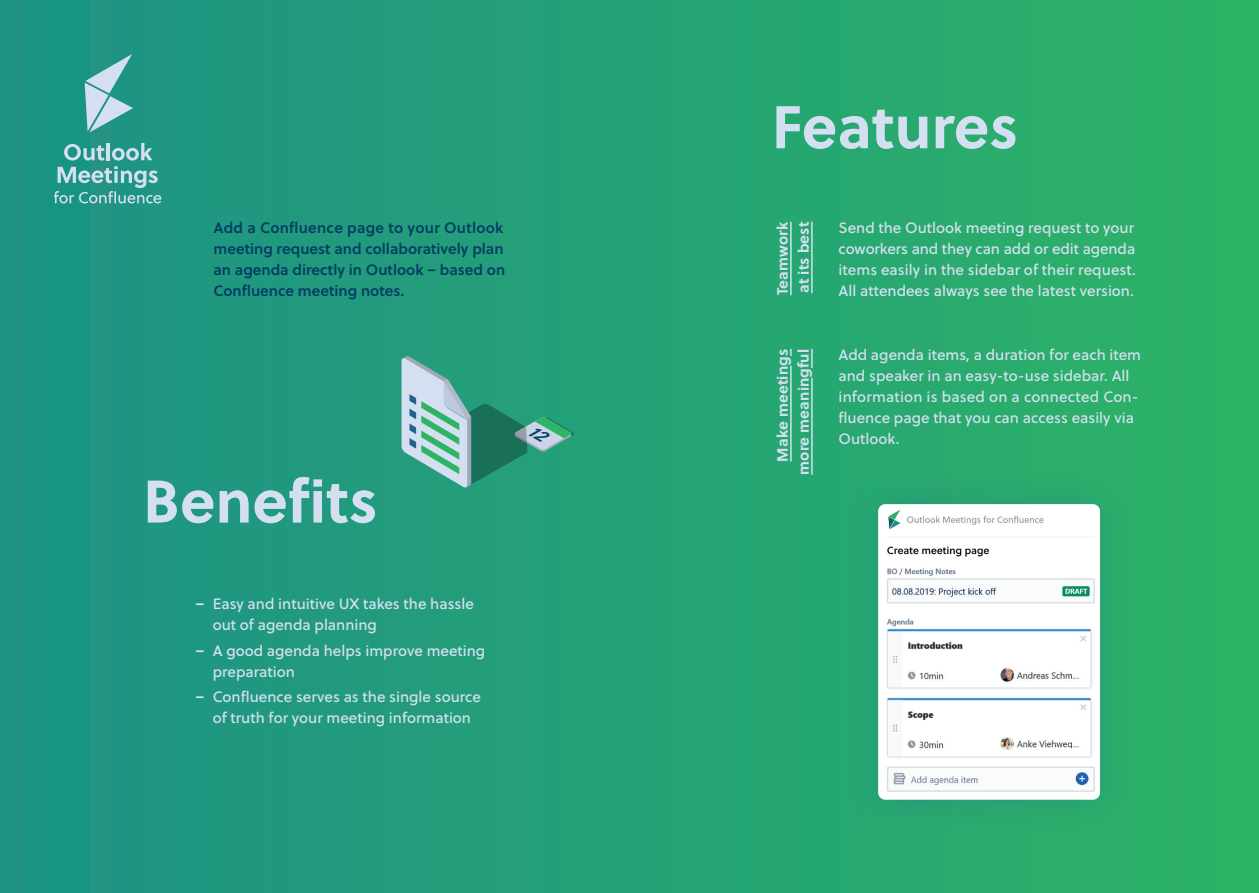
<style>
.page{position:relative;width:1259px;height:893px;background:#fff}
.page>*{position:absolute;margin:0;border:0;box-sizing:border-box;transform-origin:0 0}
.t1{font:700 60px "Soleil";color:#d4dff1}
.t2{font:15px/21px "Soleil Bk";color:#d4dff1}
.t3{font:15px/21px "Soleil Sb";color:#023c63}
.t4{font:700 15px/21px "Soleil";letter-spacing:.01em;color:#d4dff1;text-align:right}
.s1{font-family:"Soleil";font-weight:700}
</style>
<div class="page">
<div style="left:0;top:0;width:1259px;height:893px;background:linear-gradient(to right,#1c9185,#2db366)"></div>
<hr style="left:790px;top:366px;width:1px;height:96px;background:#d4dff1">
<hr style="left:811px;top:378px;width:1px;height:97px;background:#d4dff1">
<svg style="left:811px;top:349px;width:1px;height:19px"></svg>
<svg style="left:54px;top:143px;width:107px;height:60px;background:#50a9a0"></svg>
<svg style="left:85px;top:54px;width:48px;height:79px;background:#70b6b3"></svg>
<div style="left:844px;top:470px;width:289px;height:363px;background:#29a86f"></div>
<img style="left:878px;top:504px;width:222px;height:296px">
<hr style="left:887px;top:537px;width:207px;height:1px;background:#006f96">
<hr style="left:790px;top:222px;width:1px;height:73px;background:#d4dff1">
<hr style="left:811px;top:222px;width:1px;height:71px;background:#d4dff1">
<svg style="left:401px;top:356px;width:173px;height:132px;background:#4fa791"></svg>
<h1 class="t1" style="left:772px;top:80px;width:248px">Features</h1>
<p class="t3" style="left:213px;top:216px;width:293px">Add a Confluence page to your Outlook meeting request and collaboratively plan an agenda directly in Outlook – based on Confluence meeting notes.</p>
<p class="t4" style="left:771px;top:295px;width:75px;text-align:left;rotate:-90deg">Teamwork at its best</p>
<p class="t2" style="left:838px;top:217px;width:299px;text-align:justify">Send the Outlook meeting request to your coworkers and they can add or edit agenda items easily in the sidebar of their request.<br>All attendees always see the latest version.</p>
<h1 class="t1" style="left:143px;top:455px;width:236px">Benefits</h1>
<p class="t2" style="left:213px;top:593px;width:263px;text-indent:-17px"><span class="s1">–</span> Easy and intuitive UX takes the hassle out of agenda planning</p>
<p class="t2" style="left:213px;top:639px;width:274px;text-indent:-17px"><span class="s1">–</span> A good agenda helps improve meeting preparation</p>
<p class="t2" style="left:196px;top:686px;width:287px;text-align:center"><span class="s1">–</span> Confluence serves as the single source of truth for your meeting information</p>
<p class="t4" style="left:771px;top:475px;width:127px;rotate:-90deg">Make meetings more meaningful</p>
<p class="t2" style="left:838px;top:344px;width:304px">Add agenda items, a duration for each item and speaker in an easy-to-use sidebar. All information is based on a connected Con&shy;fluence page that you can access easily via Outlook.</p>
</div>
